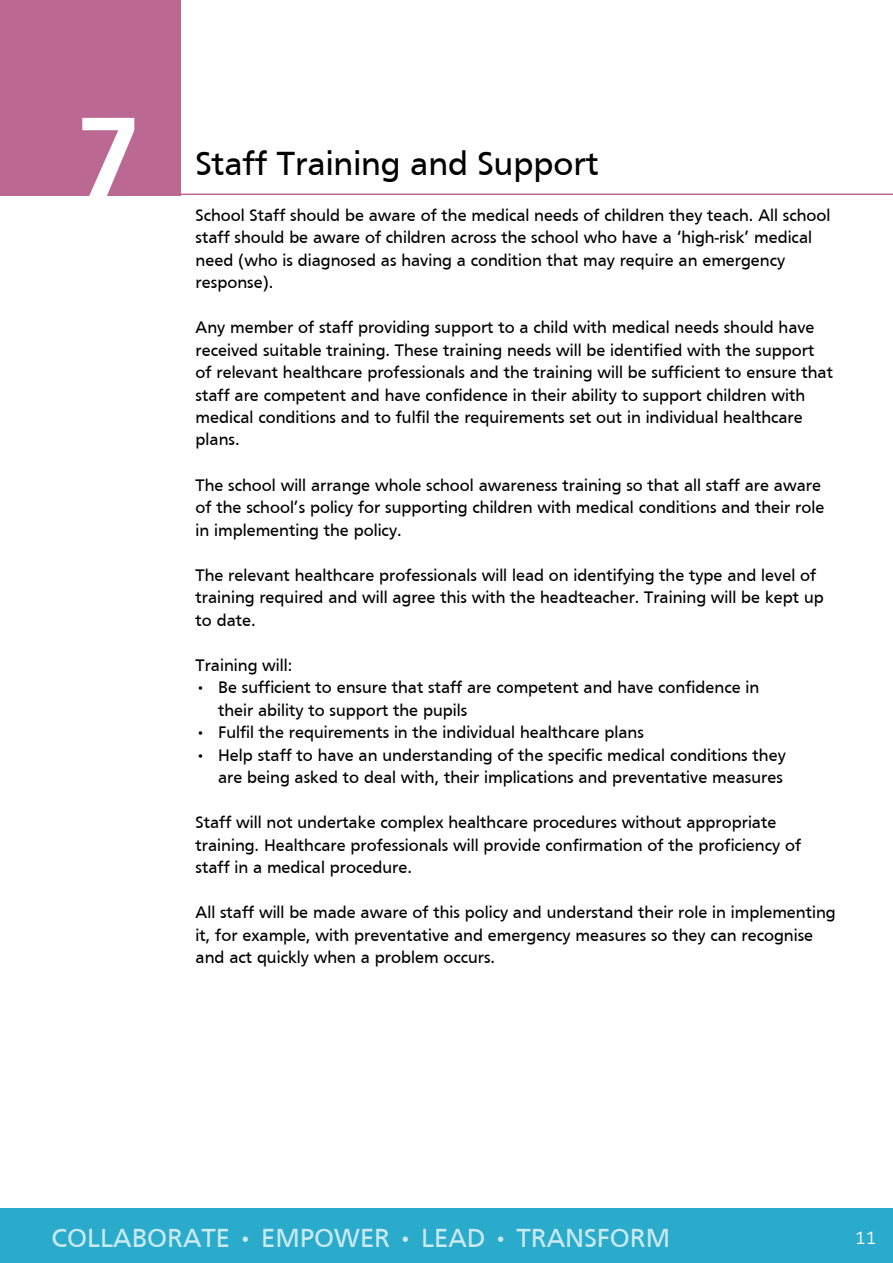
<style>
.page{position:relative;width:893px;height:1263px;background:#fff}
.page>*{position:absolute;margin:0;border:0;box-sizing:border-box;transform-origin:0 0}
.t1{font:700 119.85px "Frutiger";color:#fff}
.t2{font:34.5px "Frutiger";color:#000}
.t3{font:27px "Frutiger";color:#caeaf2}
.t4{font:300 19.5px "Aller";color:#fff}
.t5{font:17.25px/22.5px "Frutiger";color:#000}
</style>
<div class="page">
<hr style="left:181px;top:194px;width:712px;height:1px;background:#bb6992">
<div style="left:0;top:0;width:180px;height:196px;background:#bb6992"></div>
<div style="left:0;top:1209px;width:893px;height:54px;background:#2babcc"></div>
<h1 class="t1" style="left:76px;top:88px;width:66px">7</h1>
<h2 class="t2" style="left:196px;top:143px;width:405px">Staff Training and Support</h2>
<p class="t5" style="left:196px;top:203px;width:636px">School Staff should be aware of the medical needs of children they teach. All school staff should be aware of children across the school who have a ‘high-risk’ medical need (who is diagnosed as having a condition that may require an emergency response).</p>
<p class="t5" style="left:196px;top:316px;width:639px">Any member of staff providing support to a child with medical needs should have received suitable training. These training needs will be identified with the support of relevant healthcare professionals and the training will be sufficient to ensure that staff are competent and have confidence in their ability to support children with medical conditions and to fulfil the requirements set out in individual healthcare plans.</p>
<p class="t5" style="left:196px;top:473px;width:630px">The school will arrange whole school awareness training so that all staff are aware of the school’s policy for supporting children with medical conditions and their role in implementing the policy.</p>
<p class="t5" style="left:196px;top:563px;width:630px">The relevant healthcare professionals will lead on identifying the type and level of training required and will agree this with the headteacher. Training will be kept up to date.</p>
<p class="t5" style="left:196px;top:653px;width:98px">Training will:</p>
<p class="t5" style="left:218px;top:676px;width:543px;text-indent:-22px">• Be sufficient to ensure that staff are competent and have confidence in their ability to support the pupils</p>
<p class="t5" style="left:196px;top:721px;width:450px">• Fulfil the requirements in the individual healthcare plans</p>
<p class="t5" style="left:196px;top:743px;width:592px;text-align:right">• Help staff to have an understanding of the specific medical conditions they are being asked to deal with, their implications and preventative measures</p>
<p class="t5" style="left:196px;top:811px;width:607px">Staff will not undertake complex healthcare procedures without appropriate training. Healthcare professionals will provide confirmation of the proficiency of staff in a medical procedure.</p>
<p class="t5" style="left:196px;top:901px;width:641px">All staff will be made aware of this policy and understand their role in implementing it, for example, with preventative and emergency measures so they can recognise and act quickly when a problem occurs.</p>
<h3 class="t3" style="left:52px;top:1222px;width:620px">COLLABORATE • EMPOWER • LEAD • TRANSFORM</h3>
<p class="t4" style="left:854px;top:1225px;width:24px">11</p>
</div>
